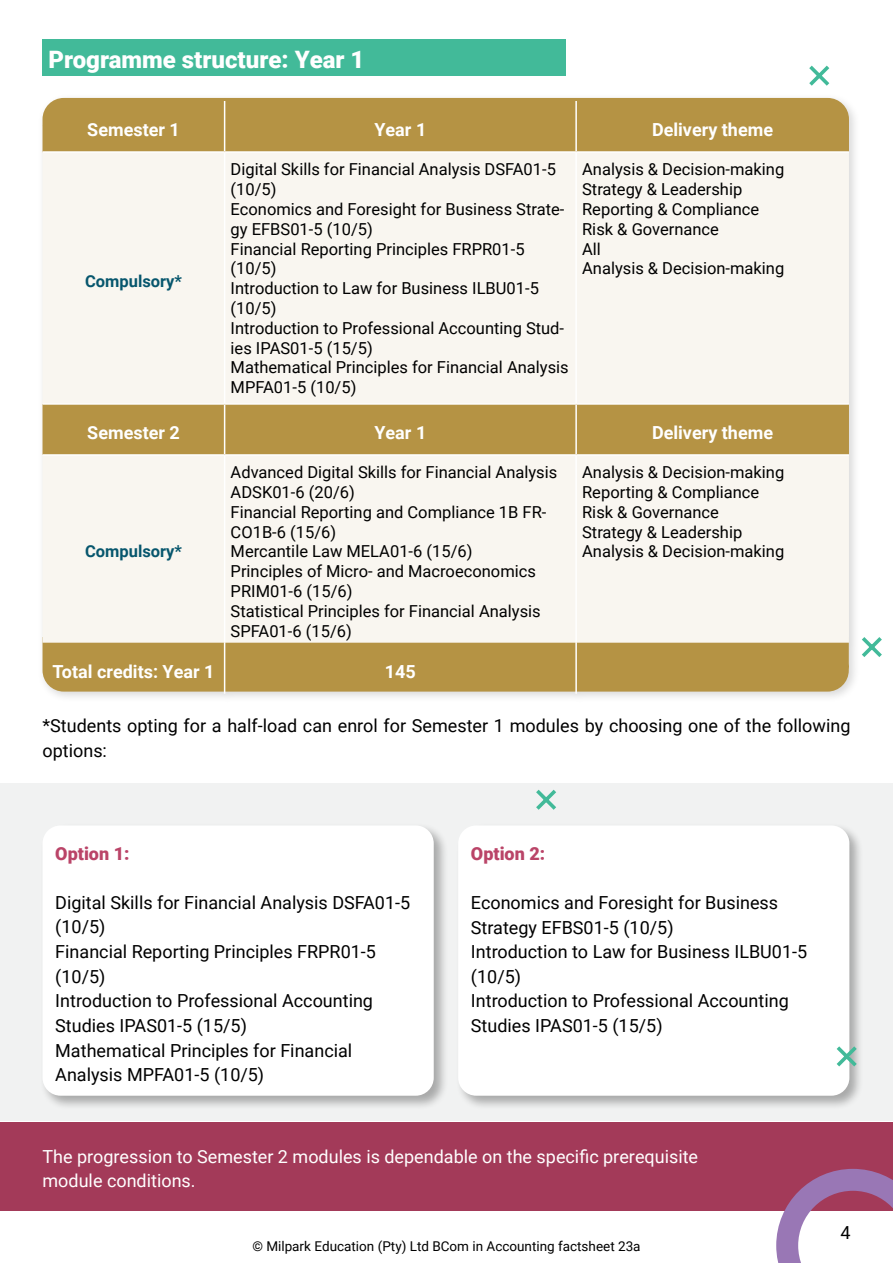
<style>
.page{position:relative;width:893px;height:1263px;background:#fff}
.page>*{position:absolute;margin:0;border:0;box-sizing:border-box;transform-origin:0 0}
.t1{font:900 24px "Roboto";color:#fff}
.t2{font:18px/24.6px "Roboto";color:#000}
.t3{font:18px/24.6px "Roboto";color:#fff}
.t4{font:700 18px "Roboto";color:#fff}
.t5{font:900 18px "Roboto";color:#ba4468}
.t6{font:16.5px/19.8px "Roboto";color:#000}
.t7{font:700 16.5px "Roboto";color:#07566d}
.t8{font:13.5px "Roboto";color:#000}
</style>
<div class="page">
<div style="left:0;top:783px;width:893px;height:337px;background:#f1f2f2"></div>
<div style="left:0;top:1122px;width:893px;height:89px;background:#a33a59"></div>
<div style="left:38px;top:92px;width:822px;height:612px;background:#000;opacity:.15"></div>
<div style="left:43px;top:98px;width:806px;height:53px;background:#b59344"></div>
<div style="left:43px;top:643px;width:806px;height:49px;background:#b59344"></div>
<div style="left:43px;top:153px;width:806px;height:490px;background:#f9f6f0"></div>
<div style="left:43px;top:405px;width:806px;height:49px;background:#b59344"></div>
<hr style="left:224px;top:101px;width:1px;height:50px;background:#fff">
<hr style="left:575px;top:101px;width:2px;height:50px;background:#fff">
<hr style="left:43px;top:151px;width:182px;height:2px;background:#fff">
<hr style="left:225px;top:151px;width:351px;height:2px;background:#fff">
<hr style="left:224px;top:153px;width:1px;height:250px;background:#fff">
<hr style="left:576px;top:151px;width:273px;height:2px;background:#fff">
<hr style="left:575px;top:153px;width:2px;height:250px;background:#fff">
<hr style="left:43px;top:403px;width:182px;height:2px;background:#fff">
<hr style="left:225px;top:403px;width:351px;height:2px;background:#fff">
<hr style="left:224px;top:405px;width:1px;height:49px;background:#fff">
<hr style="left:576px;top:403px;width:273px;height:2px;background:#fff">
<hr style="left:575px;top:405px;width:2px;height:49px;background:#fff">
<hr style="left:43px;top:454px;width:182px;height:2px;background:#fff">
<hr style="left:225px;top:454px;width:351px;height:2px;background:#fff">
<hr style="left:224px;top:456px;width:1px;height:187px;background:#fff">
<hr style="left:576px;top:454px;width:273px;height:2px;background:#fff">
<hr style="left:575px;top:456px;width:2px;height:187px;background:#fff">
<hr style="left:224px;top:643px;width:1px;height:51px;background:#fff">
<hr style="left:575px;top:643px;width:2px;height:51px;background:#fff">
<svg style="left:776px;top:1169px;width:117px;height:94px"></svg>
<div style="left:43px;top:40px;width:523px;height:36px;background:#42ba99"></div>
<div style="left:40px;top:823px;width:409px;height:287px;background:#000;opacity:.3"></div>
<div style="left:43px;top:825px;width:391px;height:271px;background:#fff;border-radius:18px"></div>
<div style="left:456px;top:823px;width:408px;height:287px;background:#000;opacity:.3"></div>
<div style="left:458px;top:825px;width:391px;height:271px;background:#fff;border-radius:18px"></div>
<svg style="left:836px;top:1042px;width:24px;height:28px"></svg>
<svg style="left:809px;top:65px;width:21px;height:21px"></svg>
<svg style="left:858px;top:633px;width:24px;height:28px"></svg>
<svg style="left:536px;top:789px;width:20px;height:21px"></svg>
<h1 class="t1" style="left:49px;top:49px;width:317px">Programme structure: Year 1</h1>
<p class="t4" style="left:87px;top:122px;width:94px">Semester 1</p>
<p class="t4" style="left:374px;top:122px;width:53px">Year 1</p>
<p class="t4" style="left:652px;top:122px;width:123px">Delivery theme</p>
<p class="t7" style="left:85px;top:274px;width:98px">Compulsory*</p>
<p class="t6" style="left:231px;top:159px;width:340px">Digital Skills for Financial Analysis DSFA01-5 (10/5)<br>Economics and Foresight for Business Strate&shy;gy EFBS01-5 (10/5)<br>Financial Reporting Principles FRPR01-5 (10/5)<br>Introduction to Law for Business ILBU01-5 (10/5)<br>Introduction to Professional Accounting Stud&shy;ies IPAS01-5 (15/5)<br>Mathematical Principles for Financial Analysis<br>MPFA01-5 (10/5)</p>
<p class="t6" style="left:582px;top:159px;width:204px">Analysis &amp; Decision-making<br>Strategy &amp; Leadership<br>Reporting &amp; Compliance<br>Risk &amp; Governance<br>All<br>Analysis &amp; Decision-making</p>
<p class="t4" style="left:87px;top:425px;width:94px">Semester 2</p>
<p class="t4" style="left:374px;top:425px;width:53px">Year 1</p>
<p class="t4" style="left:652px;top:425px;width:123px">Delivery theme</p>
<p class="t7" style="left:85px;top:544px;width:98px">Compulsory*</p>
<p class="t6" style="left:231px;top:462px;width:328px">Advanced Digital Skills for Financial Analysis<br>ADSK01-6 (20/6)<br>Financial Reporting and Compliance 1B FR-<br>CO1B-6 (15/6)<br>Mercantile Law MELA01-6 (15/6)<br>Principles of Micro- and Macroeconomics<br>PRIM01-6 (15/6)<br>Statistical Principles for Financial Analysis<br>SPFA01-6 (15/6)</p>
<p class="t6" style="left:582px;top:462px;width:204px">Analysis &amp; Decision-making<br>Reporting &amp; Compliance<br>Risk &amp; Governance<br>Strategy &amp; Leadership<br>Analysis &amp; Decision-making</p>
<p class="t4" style="left:53px;top:663px;width:163px">Total credits: Year 1</p>
<p class="t4" style="left:385px;top:663px;width:32px">145</p>
<p class="t2" style="left:43px;top:715px;width:809px">*Students opting for a half-load can enrol for Semester 1 modules by choosing one of the following options:</p>
<p class="t5" style="left:55px;top:846px;width:76px">Option 1:</p>
<p class="t2" style="left:55px;top:889px;width:356px">Digital Skills for Financial Analysis DSFA01-5 (10/5)<br>Financial Reporting Principles FRPR01-5 (10/5)<br>Introduction to Professional Accounting<br>Studies IPAS01-5 (15/5)<br>Mathematical Principles for Financial<br>Analysis MPFA01-5 (10/5)</p>
<p class="t5" style="left:471px;top:846px;width:76px">Option 2:</p>
<p class="t2" style="left:471px;top:891px;width:338px">Economics and Foresight for Business<br>Strategy EFBS01-5 (10/5)<br>Introduction to Law for Business ILBU01-5 (10/5)<br>Introduction to Professional Accounting<br>Studies IPAS01-5 (15/5)</p>
<p class="t3" style="left:43px;top:1143px;width:657px">The progression to Semester 2 modules is dependable on the specific prerequisite module conditions.</p>
<p class="t8" style="left:252px;top:1240px;width:390px">© Milpark Education (Pty) Ltd BCom in Accounting factsheet 23a</p>
<p class="t2" style="left:840px;top:1222px;width:12px">4</p>
</div>
